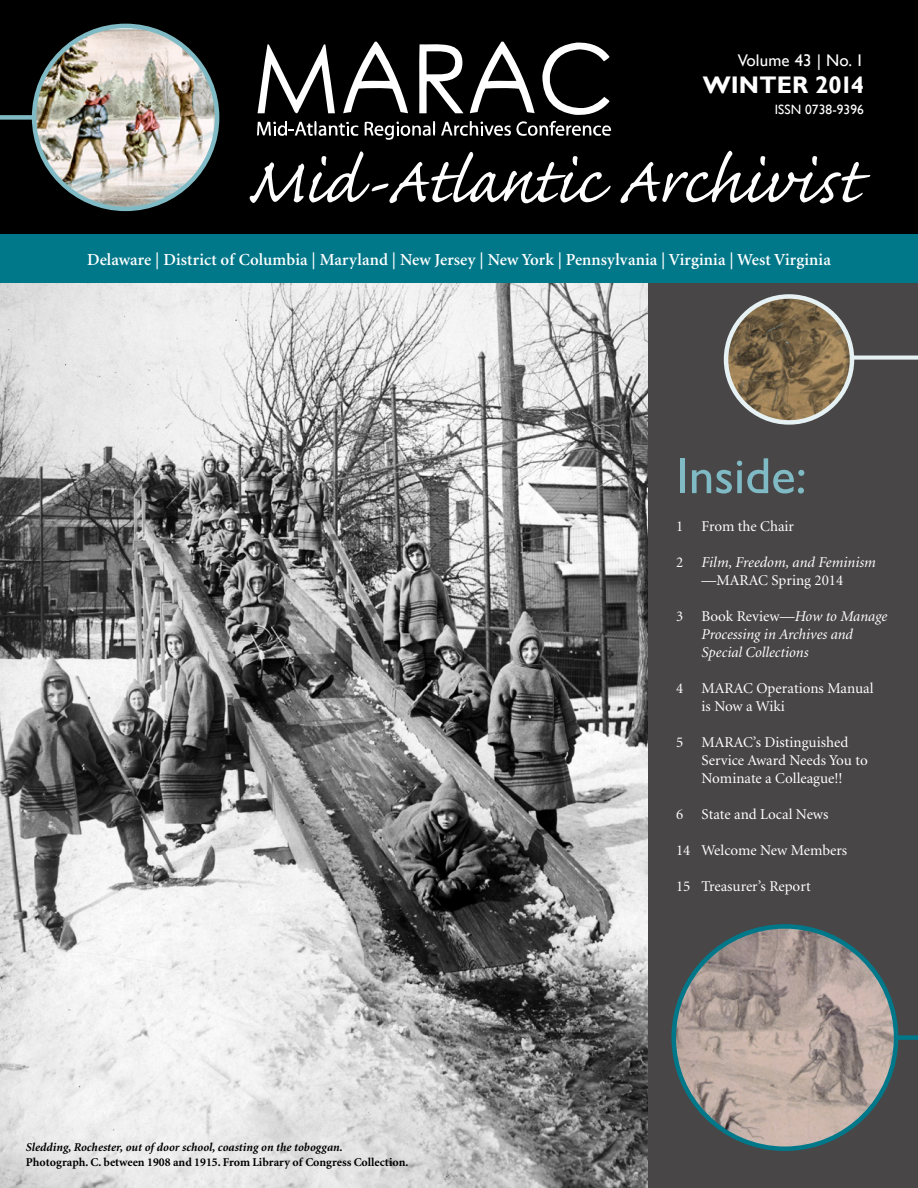
<style>
.page{position:relative;width:918px;height:1188px;background:#fff}
.page>*{position:absolute;margin:0;border:0;box-sizing:border-box;transform-origin:0 0}
.t1{font:83.4px "Caflisch Script";color:#fff}
.t2{font:51px "Gill Sans";color:#80bbc5}
.t3{font:700 24px "Gill Sans";letter-spacing:.005em;color:#fff}
.t4{font:600 16.8px "Minion";letter-spacing:.005em;color:#fff}
.t5{font:16.8px "Gill Sans";letter-spacing:.01em;color:#fff}
.t6{font:15px/18px "Minion";color:#fff}
.t7{font:italic 15px/18px "Minion";color:#fff;text-align:center}
.t8{font:13.5px "Gill Sans";letter-spacing:.005em;color:#fff}
.t9{font:700 12px "Minion";color:#000}
.t10{font:italic 700 12px "Minion";color:#000}
.s1{font-style:normal}
</style>
<div class="page">
<img style="left:0;top:283px;width:648px;height:905px">
<div style="left:648px;top:101px;width:270px;height:1087px;background:#484647"></div>
<div style="left:0;top:0;width:918px;height:235px;background:#000"></div>
<div style="left:0;top:235px;width:918px;height:48px;background:#00788a"></div>
<div style="left:853px;top:1035px;width:65px;height:5px;background:#00788a"></div>
<img style="left:674px;top:926px;width:222px;height:223px;border-radius:111px">
<svg style="left:854px;top:356px;width:64px;height:4px"></svg>
<img style="left:726px;top:296px;width:126px;height:126px;border-radius:63px">
<div style="left:724px;top:294px;width:130px;height:131px;border:4px solid #e6f1f3;border-radius:50%"></div>
<svg style="left:257px;top:42px;width:354px;height:98px"></svg>
<div style="left:0;top:115px;width:67px;height:5px;background:#80bbc5"></div>
<img style="left:34px;top:26px;width:183px;height:183px;border-radius:91px">
<div style="left:32px;top:24px;width:187px;height:187px;border:4px solid #80bbc5;border-radius:50%"></div>
<p class="t5" style="left:738px;top:50px;width:128px">Volume 43 | No. 1</p>
<h3 class="t3" style="left:703px;top:70px;width:163px">WINTER 2014</h3>
<p class="t8" style="left:775px;top:101px;width:91px">ISSN 0738-9396</p>
<h1 class="t1" style="left:246px;top:139px;width:616px">Mid-Atlantic Archivist</h1>
<p class="t4" style="left:87px;top:251px;width:745px">Delaware | District of Columbia | Maryland | New Jersey | New York | Pennsylvania | Virginia | West Virginia</p>
<p class="t10" style="left:26px;top:1142px;width:318px">Sledding, Rochester, out of door school, coasting on the toboggan.</p>
<p class="t9" style="left:26px;top:1156px;width:384px">Photograph. C. between 1908 and 1915. From Library of Congress Collection.</p>
<h2 class="t2" style="left:676px;top:446px;width:132px">Inside:</h2>
<p class="t6" style="left:676px;top:518px;width:120px">1 From the Chair</p>
<p class="t7" style="left:676px;top:554px;width:201px"><span class="s1">2</span> Film, Freedom, and Feminism <span class="s1">—MARAC Spring 2014</span></p>
<p class="t7" style="left:702px;top:608px;width:187px;text-align:left;text-indent:-26px"><span class="s1">3 Book Review—</span>How to Manage<br>Processing in Archives and<br>Special Collections</p>
<p class="t6" style="left:702px;top:680px;width:174px;text-indent:-26px">4 MARAC Operations Manual is Now a Wiki</p>
<p class="t6" style="left:702px;top:734px;width:168px;text-indent:-26px">5 MARAC’s Distinguished<br>Service Award Needs You to<br>Nominate a Colleague!!</p>
<p class="t6" style="left:676px;top:806px;width:154px">6 State and Local News</p>
<p class="t6" style="left:676px;top:842px;width:173px">14 Welcome New Members</p>
<p class="t6" style="left:676px;top:878px;width:136px">15 Treasurer’s Report</p>
</div>
